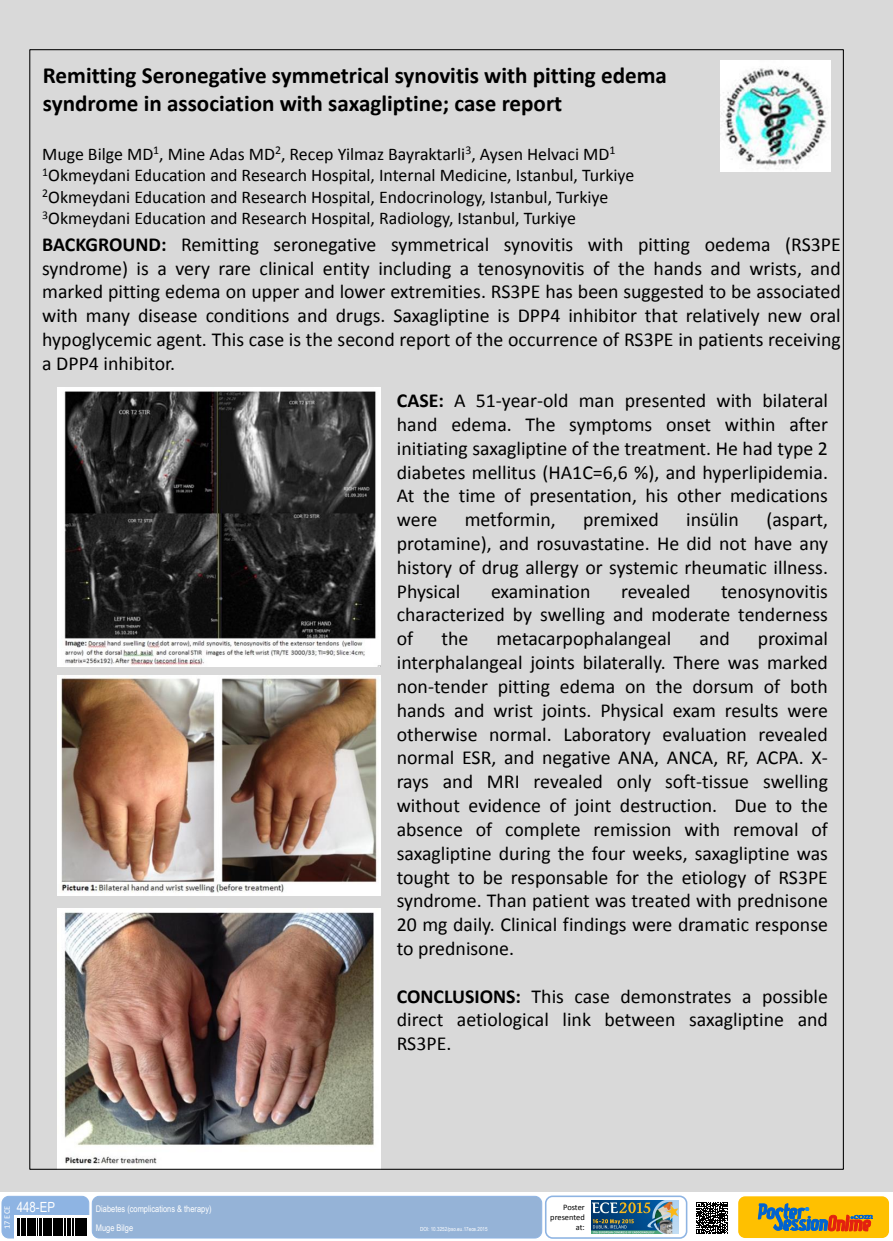
<style>
.page{position:relative;width:893px;height:1241px;background:#fff}
.page>*{position:absolute;margin:0;border:0;box-sizing:border-box;transform-origin:0 0}
.t1{font:700 23.13px/27.8px "Calibri";color:#000}
.t2{font:19.84px "Calibri";color:#000}
.t3{font:19.81px/23.8px "Calibri";color:#000;text-align:justify}
.t4{font:17.85px/21.4px "Calibri";color:#000}
.t5{font:14px "Arial Narrow";color:#fff}
.t6{font:9.1px "Arial Narrow";color:#fff}
.t7{font:8.4px/10.1px "Calibri";letter-spacing:-.005em;color:#000;text-align:right}
.t8{font:8.4px "Calibri";color:#fff}
.t9{font:5.6px "Arial Narrow";color:#fff}
.s1{font-weight:700}
</style>
<div class="page">
<div style="left:2px;top:1195px;width:87px;height:43px;background:#8eb4e3;border:1px solid #8eb4e3;border-radius:7px"></div>
<div style="left:738px;top:1196px;width:151px;height:41px;background:#ffc000;border-radius:7px"></div>
<div style="left:92px;top:1195px;width:450px;height:43px;background:#95b3d7;border:1px solid #8eb4e3;border-radius:7px"></div>
<div style="left:545px;top:1195px;width:142px;height:43px;border:2px solid #8eb4e3;border-radius:7px"></div>
<div style="left:14px;top:1214px;width:75px;height:25px;background:linear-gradient(to right,#fff,#fff)"></div>
<svg style="left:758px;top:1203px;width:115px;height:27px"></svg>
<img style="left:591px;top:1200px;width:88px;height:32px">
<svg style="left:696px;top:1202px;width:32px;height:31px"></svg>
<svg style="left:18px;top:1218px;width:69px;height:17px"></svg>
<div style="left:0;top:0;width:893px;height:1191px;background:#d9d9d9"></div>
<img style="left:720px;top:60px;width:111px;height:111px">
<img style="left:58px;top:675px;width:323px;height:220px">
<img style="left:58px;top:908px;width:323px;height:259px">
<img style="left:58px;top:387px;width:322px;height:279px">
<p class="t1" style="left:43px;top:61px;width:626px">Remitting Seronegative symmetrical synovitis with pitting edema syndrome in association with saxagliptine; case report</p>
<p class="t4" style="left:42px;top:142px;width:594px">Muge Bilge MD<sup>1</sup>, Mine Adas MD<sup>2</sup>, Recep Yilmaz Bayraktarli<sup>3</sup>, Aysen Helvaci MD<sup>1<br>1</sup>Okmeydani Education and Research Hospital, Internal Medicine, Istanbul, Turkiye <sup>2</sup>Okmeydani Education and Research Hospital, Endocrinology, Istanbul, Turkiye <sup>3</sup>Okmeydani Education and Research Hospital, Radiology, Istanbul, Turkiye</p>
<p class="t3" style="left:42px;top:232px;width:800px"><span class="s1">BACKGROUND:</span> Remitting seronegative symmetrical synovitis with pitting oedema (RS3PE syndrome) is a very rare clinical entity including a tenosynovitis of the hands and wrists, and marked pitting edema on upper and lower extremities. RS3PE has been suggested to be associated with many disease conditions and drugs. Saxagliptine is DPP4 inhibitor that relatively new oral hypoglycemic agent. This case is the second report of the occurrence of RS3PE in patients receiving a DPP4 inhibitor.</p>
<p class="t2" style="left:397px;top:386px;width:433px"><span class="s1">CASE:</span> A 51-year-old man presented with bilateral</p>
<p class="t3" style="left:397px;top:412px;width:433px">hand edema. The symptoms onset within after initiating saxagliptine of the treatment. He had type 2 diabetes mellitus (HA1C=6,6 %), and hyperlipidemia.<br>At the time of presentation, his other medications were</p>
<p class="t3" style="left:397px;top:507px;width:433px;text-indent:370px">(aspart, protamine), and rosuvastatine. He did not have any history of drug allergy or systemic rheumatic illness.<br>Physical</p>
<p class="t3" style="left:465px;top:507px;width:93px">metformin,</p>
<p class="t3" style="left:583px;top:507px;width:77px">premixed</p>
<p class="t3" style="left:686px;top:507px;width:54px">insülin</p>
<p class="t3" style="left:491px;top:578px;width:101px">examination</p>
<p class="t3" style="left:621px;top:578px;width:71px">revealed</p>
<p class="t3" style="left:397px;top:578px;width:433px;text-indent:324px">tenosynovitis characterized by swelling and moderate tenderness of</p>
<p class="t3" style="left:397px;top:626px;width:433px;text-indent:361px">proximal interphalangeal joints bilaterally. There was marked non-tender pitting edema on the dorsum of both hands and wrist joints. Physical exam results were otherwise normal. Laboratory evaluation revealed normal ESR, and negative ANA, ANCA, RF, ACPA. X&shy;rays and MRI revealed only soft-tissue swelling without evidence of joint destruction. Due to the absence of complete remission with removal of saxagliptine during the four weeks, saxagliptine was tought to be responsable for the etiology of RS3PE syndrome. Than patient was treated with prednisone 20 mg daily. Clinical findings were dramatic response to prednisone.</p>
<p class="t3" style="left:397px;top:983px;width:433px"><span class="s1">CONCLUSIONS:</span> This case demonstrates a possible direct aetiological link between saxagliptine and RS3PE.</p>
<p class="t3" style="left:441px;top:626px;width:28px">the</p>
<p class="t3" style="left:496px;top:626px;width:176px">metacarpophalangeal</p>
<p class="t3" style="left:699px;top:626px;width:32px">and</p>
<p class="t5" style="left:17px;top:1196px;width:40px">448-EP</p>
<p class="t8" style="left:2px;top:1228px;width:24px;rotate:-90deg">17 ECE</p>
<p class="t7" style="left:550px;top:1201px;width:36px">Poster presented at:</p>
<p class="t6" style="left:96px;top:1201px;width:117px">Diabetes (complications &amp; therapy)</p>
<p class="t6" style="left:96px;top:1220px;width:39px">Muge Bilge</p>
<p class="t9" style="left:420px;top:1224px;width:69px">DOI: 10.3252/pso.eu.17ece.2015</p>
</div>
